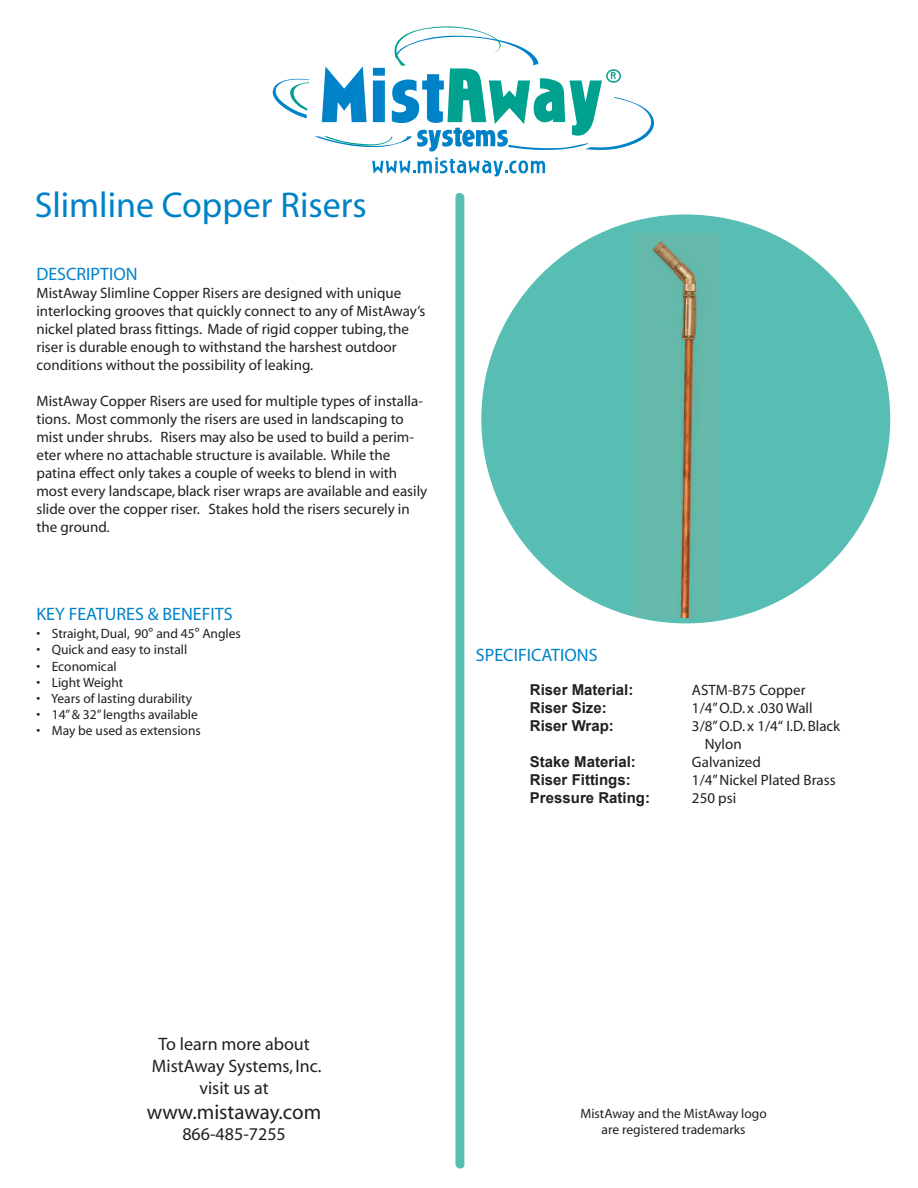
<style>
.page{position:relative;width:918px;height:1188px;background:#fff}
.page>*{position:absolute;margin:0;border:0;box-sizing:border-box;transform-origin:0 0}
.t1{font:36px "Myriad";color:#0082c8}
.t2{font:21px "Myriad";color:#231f20}
.t3{font:18px/21.6px "Myriad";color:#231f20;text-align:center}
.t4{font:18px "Myriad";color:#0082c8}
.t5{font:15px/18px "Myriad";color:#231f20}
.t6{font:700 15px "Arial";color:#231f20}
.t7{font:13.5px/16.2px "Myriad";color:#231f20;text-align:center}
.s1{font-size:15px}
</style>
<div class="page">
<svg style="left:273px;top:26px;width:381px;height:150px"></svg>
<div style="left:606px;top:69px;width:15px;height:14px;border:2px solid #00a18f;border-radius:50%"></div>
<svg style="left:455px;top:193px;width:9px;height:976px;background:#60c1b6"></svg>
<div style="left:482px;top:215px;width:408px;height:408px;background:#58beb3;border-radius:50%"></div>
<img style="left:634px;top:234px;width:85px;height:384px">
<h1 class="t1" style="left:35px;top:187px;width:334px">Slimline Copper Risers</h1>
<p class="t4" style="left:36px;top:265px;width:103px">DESCRIPTION</p>
<p class="t5" style="left:36px;top:285px;width:390px">MistAway Slimline Copper Risers are designed with unique interlocking grooves that quickly connect to any of MistAway’s nickel plated brass fittings. Made of rigid copper tubing, the riser is durable enough to withstand the harshest outdoor conditions without the possibility of leaking.</p>
<p class="t5" style="left:36px;top:393px;width:392px">MistAway Copper Risers are used for multiple types of installa&shy;tions. Most commonly the risers are used in landscaping to mist under shrubs. Risers may also be used to build a perim&shy;eter where no attachable structure is available. While the patina effect only takes a couple of weeks to blend in with most every landscape, black riser wraps are available and easily slide over the copper riser. Stakes hold the risers securely in the ground.</p>
<p class="t4" style="left:36px;top:605px;width:198px">KEY FEATURES &amp; BENEFITS</p>
<p class="t7" style="left:36px;top:626px;width:206px">• Straight, Dual, 90<span class="s1">°</span> and 45<span class="s1">°</span> Angles</p>
<p class="t7" style="left:36px;top:642px;width:152px">• Quick and easy to install</p>
<p class="t7" style="left:36px;top:659px;width:82px">• Economical</p>
<p class="t7" style="left:36px;top:675px;width:88px">• Light Weight</p>
<p class="t7" style="left:36px;top:691px;width:157px">• Years of lasting durability</p>
<p class="t7" style="left:36px;top:707px;width:163px">• 14” &amp; 32” lengths available</p>
<p class="t7" style="left:36px;top:723px;width:166px">• May be used as extensions</p>
<p class="t4" style="left:476px;top:646px;width:123px">SPECIFICATIONS</p>
<p class="t6" style="left:530px;top:680px;width:105px">Riser Material:</p>
<p class="t5" style="left:692px;top:682px;width:115px">ASTM-B75 Copper</p>
<p class="t6" style="left:530px;top:698px;width:78px">Riser Size:</p>
<p class="t5" style="left:692px;top:700px;width:122px">1/4” O.D. x .030 Wall</p>
<p class="t6" style="left:530px;top:716px;width:85px">Riser Wrap:</p>
<p class="t5" style="left:705px;top:718px;width:137px;text-indent:-13px">3/8” O.D. x 1/4“ I.D. Black<br>Nylon</p>
<p class="t6" style="left:530px;top:752px;width:107px">Stake Material:</p>
<p class="t5" style="left:692px;top:754px;width:70px">Galvanized</p>
<p class="t6" style="left:530px;top:770px;width:102px">Riser Fittings:</p>
<p class="t5" style="left:692px;top:772px;width:145px">1/4” Nickel Plated Brass</p>
<p class="t6" style="left:530px;top:788px;width:122px">Pressure Rating:</p>
<p class="t5" style="left:692px;top:790px;width:46px">250 psi</p>
<p class="t3" style="left:152px;top:1034px;width:171px">To learn more about<br>MistAway Systems, Inc. visit us at</p>
<h2 class="t2" style="left:147px;top:1101px;width:176px">www.mistaway.com</h2>
<p class="t3" style="left:182px;top:1124px;width:105px">866-485-7255</p>
<p class="t7" style="left:580px;top:1106px;width:188px">MistAway and the MistAway logo are registered trademarks</p>
</div>
